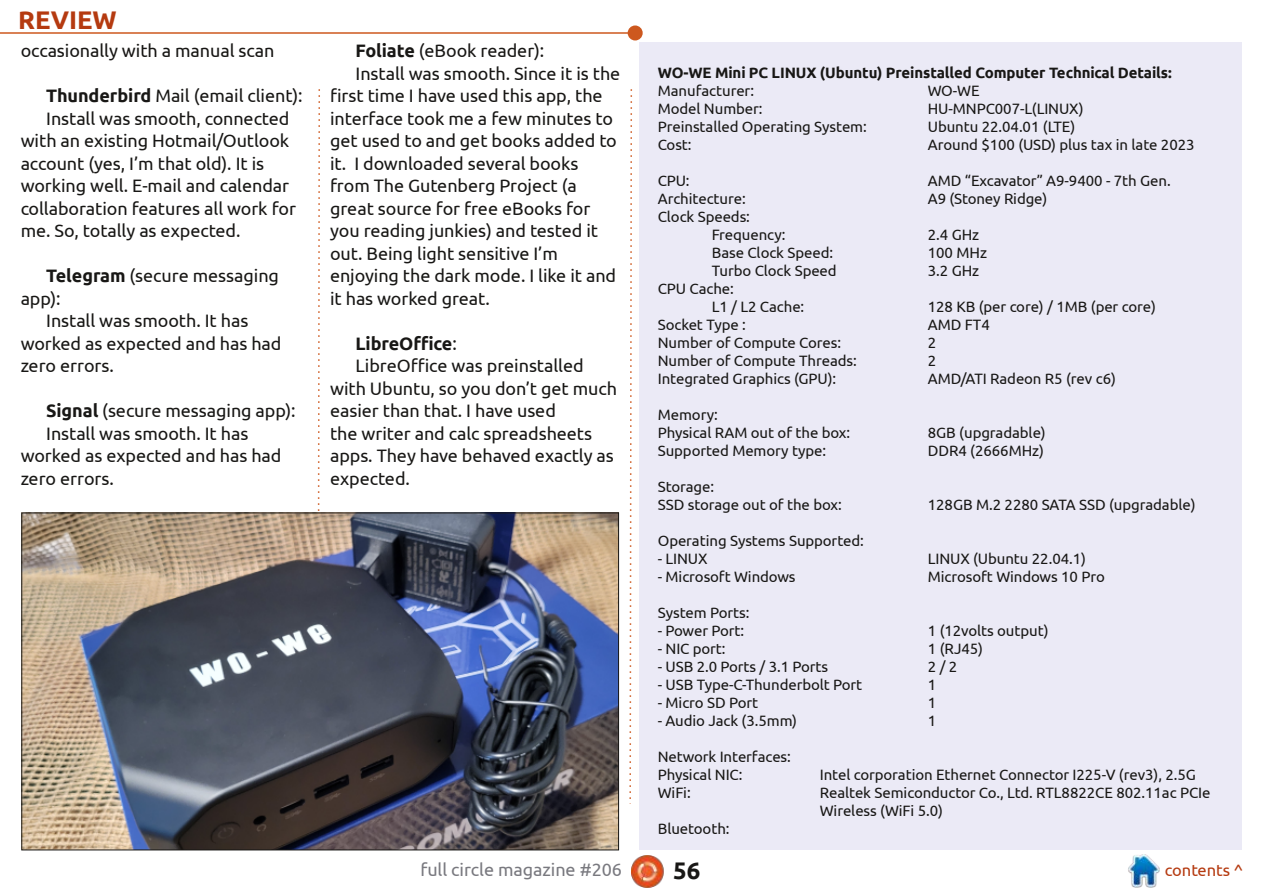
<style>
.page{position:relative;width:1263px;height:893px;background:#fff}
.page>*{position:absolute;margin:0;border:0;box-sizing:border-box;transform-origin:0 0}
.t1{font:700 25.5px "Ubuntu";color:#b53a10}
.t2{font:700 24px "Ubuntu";color:#181715}
.t3{font:18px "Ubuntu";letter-spacing:-.005em;color:#181715}
.t4{font:18px "Ubuntu";letter-spacing:-.005em;color:#79797f}
.t5{font:700 18px "Ubuntu";letter-spacing:-.005em;color:#181715}
.t6{font:16.5px "Ubuntu";letter-spacing:-.005em;color:#b53a10}
.t7{font:15px/18px "Ubuntu";letter-spacing:-.005em;color:#181715}
.t8{font:700 15px "Ubuntu";letter-spacing:-.005em;color:#181715}
.s1{font-weight:700}
.s2{font-weight:400}
</style>
<div class="page">
<img style="left:631px;top:855px;width:33px;height:33px">
<img style="left:1128px;top:855px;width:32px;height:32px">
<hr style="left:0;top:32px;width:635px;height:2px;background:#cd581e">
<div style="left:628px;top:25px;width:15px;height:15px;background:#cd581e;border-radius:50%"></div>
<svg style="left:629px;top:89px;width:4px;height:715px"></svg>
<svg style="left:317px;top:89px;width:4px;height:424px"></svg>
<img style="left:24px;top:515px;width:592px;height:333px">
<div style="left:639px;top:43px;width:603px;height:807px;background:#ebeaf6"></div>
<h1 class="t1" style="left:18px;top:6px;width:100px">REVIEW</h1>
<p class="t3" style="left:21px;top:41px;width:255px">occasionally with a manual scan</p>
<p class="t3" style="left:46px;top:86px;width:258px"><span class="s1">Thunderbird</span> Mail (email client):</p>
<p class="t3" style="left:46px;top:108px;width:245px">Install was smooth, connected</p>
<p class="t3" style="left:21px;top:131px;width:270px">with an existing Hotmail/Outlook</p>
<p class="t3" style="left:21px;top:153px;width:245px">account (yes, I’m that old). It is</p>
<p class="t3" style="left:21px;top:176px;width:270px">working well. E-mail and calendar</p>
<p class="t3" style="left:21px;top:198px;width:277px">collaboration features all work for</p>
<p class="t3" style="left:21px;top:221px;width:221px">me. So, totally as expected.</p>
<p class="t3" style="left:46px;top:266px;width:234px"><span class="s1">Telegram</span> (secure messaging</p>
<p class="t3" style="left:21px;top:288px;width:41px">app):</p>
<p class="t3" style="left:46px;top:311px;width:204px">Install was smooth. It has</p>
<p class="t3" style="left:21px;top:333px;width:262px">worked as expected and has had</p>
<p class="t3" style="left:21px;top:356px;width:95px">zero errors.</p>
<p class="t3" style="left:46px;top:401px;width:251px"><span class="s1">Signal</span> (secure messaging app):</p>
<p class="t3" style="left:46px;top:423px;width:204px">Install was smooth. It has</p>
<p class="t3" style="left:21px;top:446px;width:262px">worked as expected and has had</p>
<p class="t3" style="left:21px;top:468px;width:95px">zero errors.</p>
<p class="t3" style="left:356px;top:41px;width:190px"><span class="s1">Foliate</span> (eBook reader):</p>
<p class="t3" style="left:356px;top:63px;width:266px">Install was smooth. Since it is the</p>
<p class="t3" style="left:330px;top:86px;width:274px">first time I have used this app, the</p>
<p class="t3" style="left:330px;top:108px;width:285px">interface took me a few minutes to</p>
<p class="t3" style="left:330px;top:131px;width:288px">get used to and get books added to</p>
<p class="t3" style="left:330px;top:153px;width:250px">it. I downloaded several books</p>
<p class="t3" style="left:330px;top:176px;width:248px">from The Gutenberg Project (a</p>
<p class="t3" style="left:330px;top:198px;width:262px">great source for free eBooks for</p>
<p class="t3" style="left:330px;top:221px;width:270px">you reading junkies) and tested it</p>
<p class="t3" style="left:330px;top:243px;width:229px">out. Being light sensitive I’m</p>
<p class="t3" style="left:330px;top:266px;width:288px">enjoying the dark mode. I like it and</p>
<p class="t3" style="left:330px;top:288px;width:161px">it has worked great.</p>
<p class="t5" style="left:356px;top:333px;width:103px">LibreOffice<span class="s2">:</span></p>
<p class="t3" style="left:356px;top:356px;width:230px">LibreOffice was preinstalled</p>
<p class="t3" style="left:330px;top:378px;width:288px">with Ubuntu, so you don’t get much</p>
<p class="t3" style="left:330px;top:401px;width:227px">easier than that. I have used</p>
<p class="t3" style="left:330px;top:423px;width:264px">the writer and calc spreadsheets</p>
<p class="t3" style="left:330px;top:446px;width:285px">apps. They have behaved exactly as</p>
<p class="t3" style="left:330px;top:468px;width:81px">expected.</p>
<p class="t8" style="left:658px;top:64px;width:515px">WO-WE Mini PC LINUX (Ubuntu) Preinstalled Computer Technical Details:</p>
<p class="t7" style="left:658px;top:81px;width:98px">Manufacturer:</p>
<p class="t7" style="left:928px;top:81px;width:53px">WO-WE</p>
<p class="t7" style="left:658px;top:99px;width:106px">Model Number:</p>
<p class="t7" style="left:928px;top:99px;width:157px">HU-MNPC007-L(LINUX)</p>
<p class="t7" style="left:658px;top:117px;width:211px">Preinstalled Operating System:</p>
<p class="t7" style="left:928px;top:117px;width:149px">Ubuntu 22.04.01 (LTE)</p>
<p class="t7" style="left:658px;top:135px;width:35px">Cost:</p>
<p class="t7" style="left:928px;top:135px;width:268px">Around $100 (USD) plus tax in late 2023</p>
<p class="t7" style="left:658px;top:171px;width:33px">CPU:</p>
<p class="t7" style="left:928px;top:171px;width:244px">AMD “Excavator” A9-9400 - 7th Gen.</p>
<p class="t7" style="left:658px;top:189px;width:89px">Architecture:</p>
<p class="t7" style="left:928px;top:189px;width:121px">A9 (Stoney Ridge)</p>
<p class="t7" style="left:712px;top:207px;width:75px;text-indent:-54px">Clock Speeds:<br>Frequency:</p>
<p class="t7" style="left:928px;top:225px;width:53px">2.4 GHz</p>
<p class="t7" style="left:712px;top:243px;width:123px">Base Clock Speed:</p>
<p class="t7" style="left:928px;top:243px;width:61px">100 MHz</p>
<p class="t7" style="left:712px;top:261px;width:126px">Turbo Clock Speed</p>
<p class="t7" style="left:928px;top:261px;width:53px">3.2 GHz</p>
<p class="t7" style="left:712px;top:279px;width:94px;text-indent:-54px">CPU Cache:<br>L1 / L2 Cache:</p>
<p class="t7" style="left:928px;top:297px;width:230px">128 KB (per core) / 1MB (per core)</p>
<p class="t7" style="left:658px;top:315px;width:89px">Socket Type :</p>
<p class="t7" style="left:928px;top:315px;width:64px">AMD FT4</p>
<p class="t7" style="left:658px;top:333px;width:185px">Number of Compute Cores:</p>
<p class="t7" style="left:928px;top:333px;width:10px">2</p>
<p class="t7" style="left:658px;top:351px;width:201px">Number of Compute Threads:</p>
<p class="t7" style="left:928px;top:351px;width:10px">2</p>
<p class="t7" style="left:658px;top:369px;width:180px">Integrated Graphics (GPU):</p>
<p class="t7" style="left:928px;top:369px;width:190px">AMD/ATI Radeon R5 (rev c6)</p>
<p class="t7" style="left:658px;top:405px;width:194px">Memory:<br>Physical RAM out of the box:</p>
<p class="t7" style="left:928px;top:423px;width:119px">8GB (upgradable)</p>
<p class="t7" style="left:658px;top:441px;width:170px">Supported Memory type:</p>
<p class="t7" style="left:928px;top:441px;width:118px">DDR4 (2666MHz)</p>
<p class="t7" style="left:658px;top:477px;width:185px">Storage:<br>SSD storage out of the box:</p>
<p class="t7" style="left:928px;top:495px;width:269px">128GB M.2 2280 SATA SSD (upgradable)</p>
<p class="t7" style="left:658px;top:531px;width:208px">Operating Systems Supported:</p>
<p class="t7" style="left:658px;top:549px;width:51px">- LINUX</p>
<p class="t7" style="left:928px;top:549px;width:160px">LINUX (Ubuntu 22.04.1)</p>
<p class="t7" style="left:658px;top:567px;width:139px">- Microsoft Windows</p>
<p class="t7" style="left:928px;top:567px;width:179px">Microsoft Windows 10 Pro</p>
<p class="t7" style="left:658px;top:603px;width:93px">System Ports:</p>
<p class="t7" style="left:658px;top:621px;width:88px">- Power Port:</p>
<p class="t7" style="left:928px;top:621px;width:122px">1 (12volts output)</p>
<p class="t7" style="left:658px;top:639px;width:69px">- NIC port:</p>
<p class="t7" style="left:928px;top:639px;width:57px">1 (RJ45)</p>
<p class="t7" style="left:658px;top:657px;width:172px">- USB 2.0 Ports / 3.1 Ports</p>
<p class="t7" style="left:928px;top:657px;width:31px">2/2</p>
<p class="t7" style="left:658px;top:675px;width:206px">- USB Type-C-Thunderbolt Port</p>
<p class="t7" style="left:928px;top:675px;width:10px">1</p>
<p class="t7" style="left:658px;top:693px;width:102px">- Micro SD Port</p>
<p class="t7" style="left:928px;top:693px;width:10px">1</p>
<p class="t7" style="left:658px;top:711px;width:141px">- Audio Jack (3.5mm)</p>
<p class="t7" style="left:928px;top:711px;width:10px">1</p>
<p class="t7" style="left:658px;top:747px;width:135px">Network Interfaces:<br>Physical NIC:</p>
<p class="t7" style="left:820px;top:765px;width:378px">Intel corporation Ethernet Connector I225-V (rev3), 2.5G</p>
<p class="t7" style="left:658px;top:783px;width:34px">WiFi:</p>
<p class="t7" style="left:820px;top:783px;width:392px">Realtek Semiconductor Co., Ltd. RTL8822CE 802.11ac PCIe<br>Wireless (WiFi 5.0)</p>
<p class="t7" style="left:658px;top:819px;width:73px">Bluetooth:</p>
<p class="t4" style="left:420px;top:859px;width:203px">full circle magazine #206</p>
<h2 class="t2" style="left:673px;top:857px;width:29px">56</h2>
<p class="t6" style="left:1165px;top:860px;width:80px">contents ^</p>
</div>
